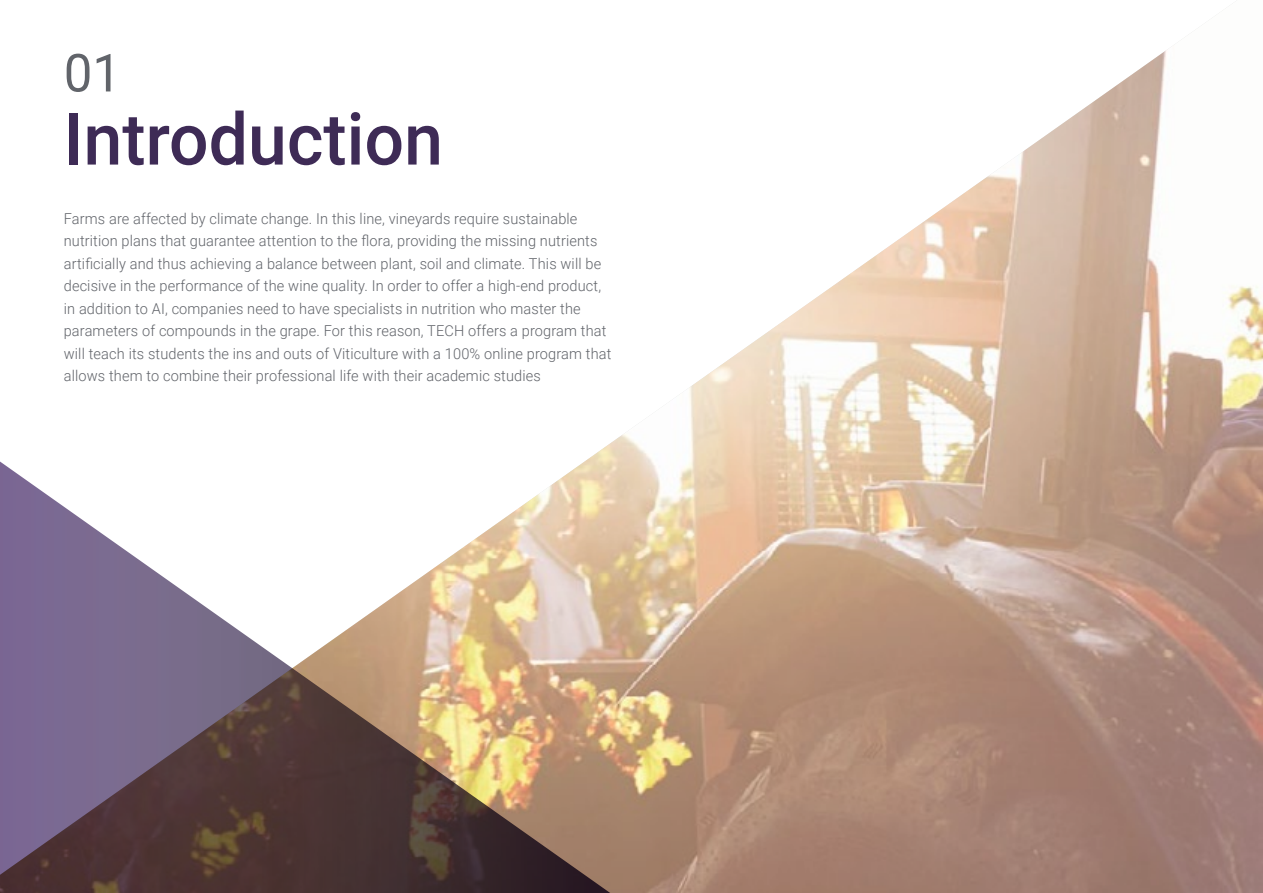
<style>
.page{position:relative;width:1263px;height:893px;background:#fff}
.page>*{position:absolute;margin:0;border:0;box-sizing:border-box;transform-origin:0 0}
.t1{font:500 72px "Roboto";color:#3e2b56}
.t2{font:52.5px "Roboto";color:#61646a}
.t3{font:300 15px/22.5px "Roboto";letter-spacing:.01em;color:#61646a}
</style>
<div class="page">
<img style="left:607px;top:49px;width:656px;height:844px">
<svg style="left:0;top:446px;width:640px;height:447px"></svg>
<h2 class="t2" style="left:64px;top:36px;width:59px">01</h2>
<h1 class="t1" style="left:64px;top:89px;width:381px">Introduction</h1>
<p class="t3" style="left:64px;top:207px;width:549px">Farms are affected by climate change. In this line, vineyards require sustainable nutrition plans that guarantee attention to the flora, providing the missing nutrients artificially and thus achieving a balance between plant, soil and climate. This will be decisive in the performance of the wine quality. In order to offer a high-end product, in addition to AI, companies need to have specialists in nutrition who master the parameters of compounds in the grape. For this reason, TECH offers a program that will teach its students the ins and outs of Viticulture with a 100% online program that allows them to combine their professional life with their academic studies</p>
</div>
